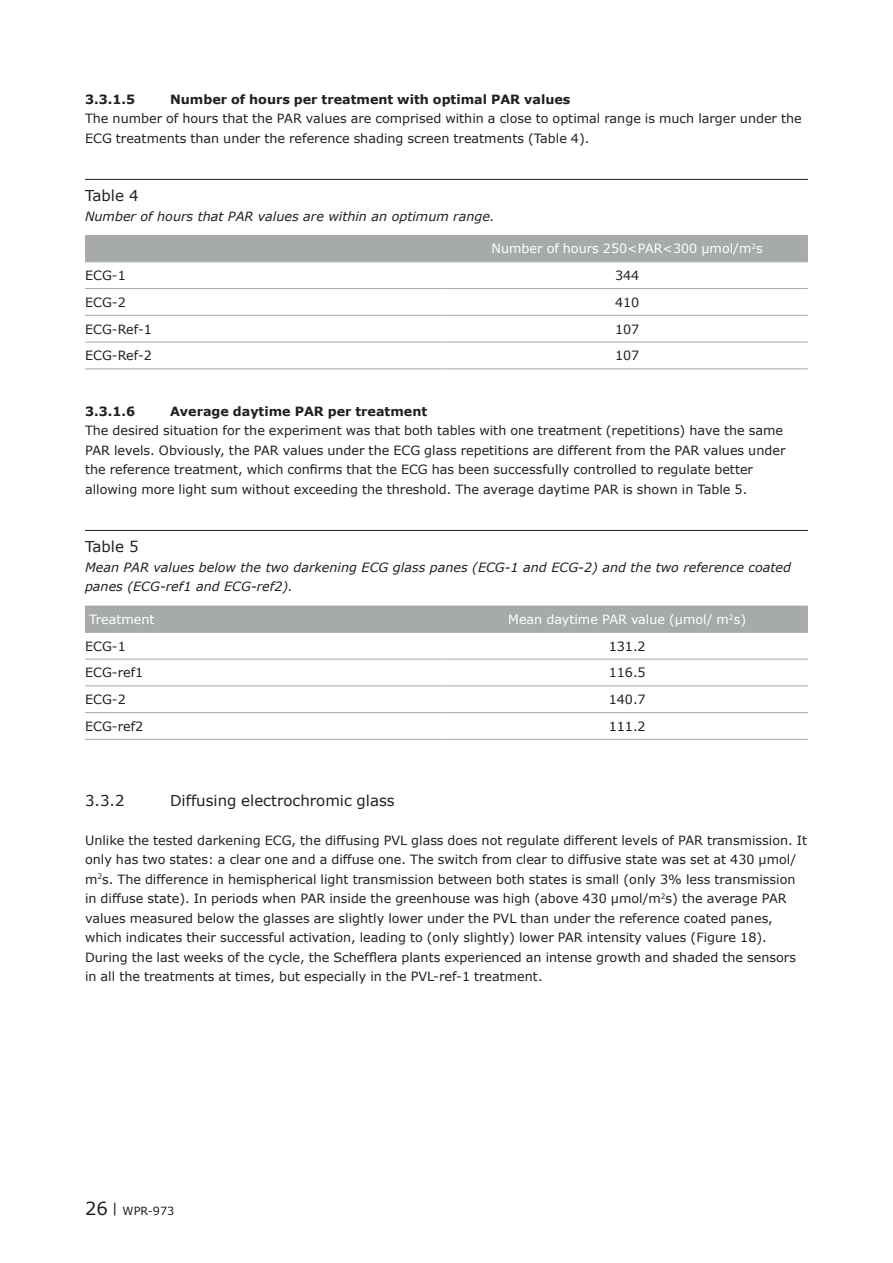
<style>
.page{position:relative;width:893px;height:1263px;background:#fff}
.page>*{position:absolute;margin:0;border:0;box-sizing:border-box;transform-origin:0 0}
.t1{font:15px "Verdana";color:#231f20}
.t2{font:12.75px/19.5px "Verdana";color:#231f20}
.t3{font:italic 12.75px/19.5px "Verdana";color:#231f20}
.t4{font:700 12.75px "Verdana";color:#231f20}
.t5{font:12.75px "Verdana";color:#fff}
.t6{font:11.25px "Verdana";color:#231f20}
.s1{font-size:18px}
</style>
<div class="page">
<hr style="left:85px;top:179px;width:723px;height:1px;background:#231f20">
<hr style="left:85px;top:530px;width:723px;height:1px;background:#231f20">
<div style="left:85px;top:235px;width:723px;height:26px;background:#a7aaaa"></div>
<hr style="left:85px;top:261px;width:361px;height:1px;background:#a7aaaa">
<hr style="left:446px;top:261px;width:362px;height:1px;background:#a7aaaa">
<hr style="left:85px;top:288px;width:361px;height:1px;background:#a7aaaa">
<hr style="left:446px;top:288px;width:362px;height:1px;background:#a7aaaa">
<hr style="left:85px;top:315px;width:361px;height:1px;background:#a7aaaa">
<hr style="left:446px;top:315px;width:362px;height:1px;background:#a7aaaa">
<hr style="left:85px;top:342px;width:361px;height:1px;background:#a7aaaa">
<hr style="left:446px;top:342px;width:362px;height:1px;background:#a7aaaa">
<hr style="left:85px;top:368px;width:361px;height:1px;background:#a7aaaa">
<hr style="left:446px;top:368px;width:362px;height:1px;background:#a7aaaa">
<div style="left:85px;top:606px;width:723px;height:26px;background:#a7aaaa"></div>
<hr style="left:85px;top:632px;width:361px;height:1px;background:#a7aaaa">
<hr style="left:446px;top:632px;width:362px;height:1px;background:#a7aaaa">
<hr style="left:85px;top:659px;width:361px;height:1px;background:#a7aaaa">
<hr style="left:446px;top:659px;width:362px;height:1px;background:#a7aaaa">
<hr style="left:85px;top:685px;width:361px;height:1px;background:#a7aaaa">
<hr style="left:446px;top:685px;width:362px;height:1px;background:#a7aaaa">
<hr style="left:85px;top:712px;width:361px;height:1px;background:#a7aaaa">
<hr style="left:446px;top:712px;width:362px;height:1px;background:#a7aaaa">
<hr style="left:85px;top:739px;width:361px;height:1px;background:#a7aaaa">
<hr style="left:446px;top:739px;width:362px;height:1px;background:#a7aaaa">
<p class="t4" style="left:85px;top:90px;width:52px">3.3.1.5</p>
<p class="t4" style="left:170px;top:90px;width:402px">Number of hours per treatment with optimal PAR values</p>
<p class="t2" style="left:85px;top:108px;width:718px">The number of hours that the PAR values are comprised within a close to optimal range is much larger under the<br>ECG treatments than under the reference shading screen treatments (Table 4).</p>
<p class="t1" style="left:85px;top:185px;width:55px">Table 4</p>
<p class="t3" style="left:85px;top:206px;width:411px">Number of hours that PAR values are within an optimum range.</p>
<p class="t5" style="left:492px;top:240px;width:273px">Number of hours 250&lt;PAR&lt;300 µmol/m<sup>2</sup>s</p>
<p class="t2" style="left:85px;top:266px;width:42px">ECG-1</p>
<p class="t2" style="left:615px;top:266px;width:26px">344</p>
<p class="t2" style="left:85px;top:292px;width:42px">ECG-2</p>
<p class="t2" style="left:615px;top:292px;width:26px">410</p>
<p class="t2" style="left:85px;top:319px;width:68px">ECG-Ref-1</p>
<p class="t2" style="left:615px;top:319px;width:26px">107</p>
<p class="t2" style="left:85px;top:346px;width:68px">ECG-Ref-2</p>
<p class="t2" style="left:615px;top:346px;width:26px">107</p>
<p class="t4" style="left:85px;top:402px;width:52px">3.3.1.6</p>
<p class="t4" style="left:170px;top:402px;width:259px">Average daytime PAR per treatment</p>
<p class="t2" style="left:85px;top:421px;width:702px">The desired situation for the experiment was that both tables with one treatment (repetitions) have the same PAR levels. Obviously, the PAR values under the ECG glass repetitions are different from the PAR values under the reference treatment, which confirms that the ECG has been successfully controlled to regulate better allowing more light sum without exceeding the threshold. The average daytime PAR is shown in Table 5.</p>
<p class="t1" style="left:85px;top:536px;width:55px">Table 5</p>
<p class="t3" style="left:85px;top:557px;width:707px">Mean PAR values below the two darkening ECG glass panes (ECG-1 and ECG-2) and the two reference coated panes (ECG-ref1 and ECG-ref2).</p>
<p class="t5" style="left:89px;top:610px;width:67px">Treatment</p>
<p class="t5" style="left:508px;top:610px;width:239px">Mean daytime PAR value (µmol/ m<sup>2</sup>s)</p>
<p class="t2" style="left:85px;top:636px;width:42px">ECG-1</p>
<p class="t2" style="left:609px;top:636px;width:39px">131.2</p>
<p class="t2" style="left:85px;top:663px;width:60px">ECG-ref1</p>
<p class="t2" style="left:609px;top:663px;width:39px">116.5</p>
<p class="t2" style="left:85px;top:690px;width:42px">ECG-2</p>
<p class="t2" style="left:609px;top:690px;width:39px">140.7</p>
<p class="t2" style="left:85px;top:716px;width:60px">ECG-ref2</p>
<p class="t2" style="left:609px;top:716px;width:39px">111.2</p>
<p class="t1" style="left:85px;top:790px;width:41px">3.3.2</p>
<p class="t1" style="left:170px;top:790px;width:226px">Diffusing electrochromic glass</p>
<p class="t2" style="left:85px;top:830px;width:724px">Unlike the tested darkening ECG, the diffusing PVL glass does not regulate different levels of PAR transmission. It only has two states: a clear one and a diffuse one. The switch from clear to diffusive state was set at 430 µmol/ m<sup>2</sup>s. The difference in hemispherical light transmission between both states is small (only 3% less transmission in diffuse state). In periods when PAR inside the greenhouse was high (above 430 µmol/m<sup>2</sup>s) the average PAR values measured below the glasses are slightly lower under the PVL than under the reference coated panes, which indicates their successful activation, leading to (only slightly) lower PAR intensity values (Figure 18).<br>During the last weeks of the cycle, the Schefflera plants experienced an intense growth and shaded the sensors in all the treatments at times, but especially in the PVL-ref-1 treatment.</p>
<p class="t6" style="left:85px;top:1203px;width:91px"><span class="s1">26</span> <sup>|</sup> WPR-973</p>
</div>
